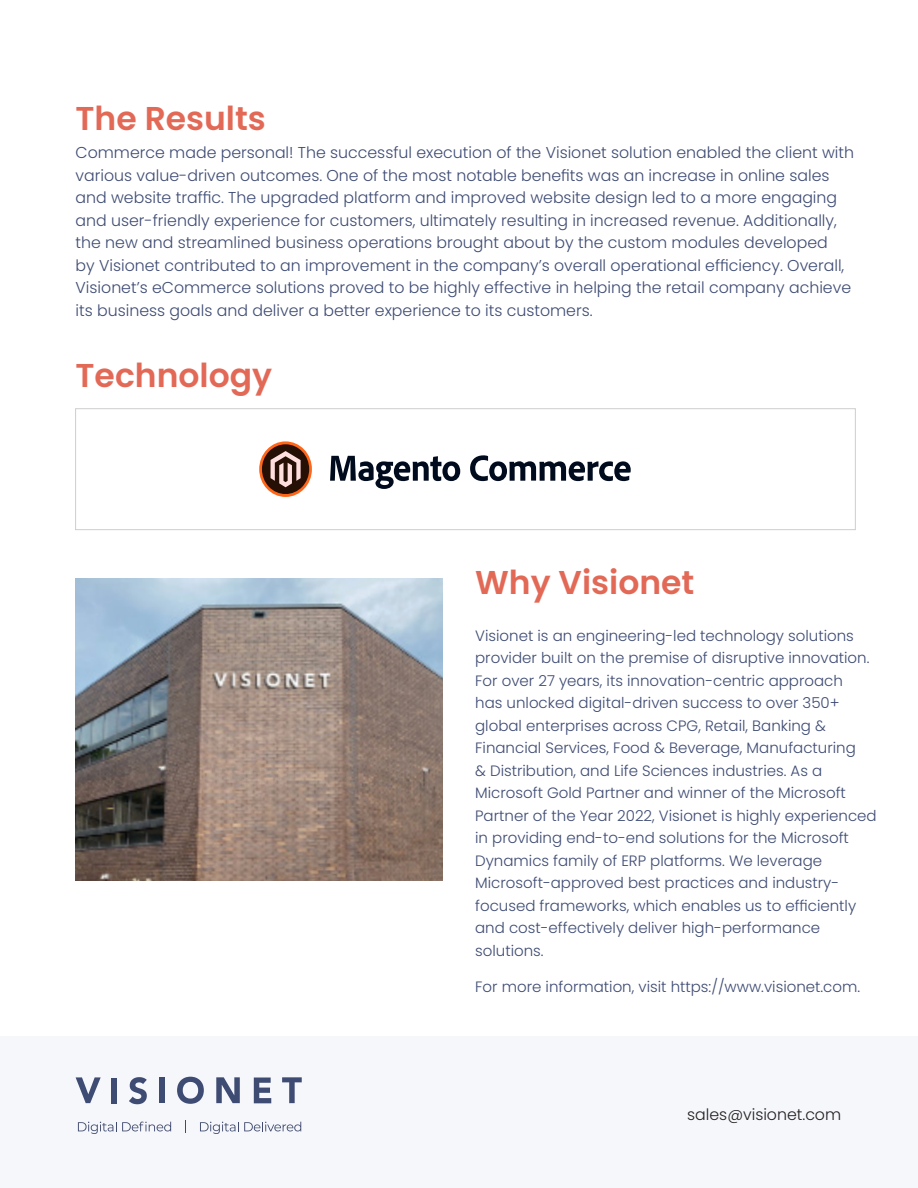
<style>
.page{position:relative;width:918px;height:1188px;background:#fff}
.page>*{position:absolute;margin:0;border:0;box-sizing:border-box;transform-origin:0 0}
.t1{font:600 33px "Poppins";color:#e36957}
.t2{font:300 15.75px/22.5px "Poppins";color:#3e4b73}
.t3{font:300 15.75px "Poppins";color:#231f20}
.t4{font:300 15px/22.5px "Poppins";color:#3e4b73}
</style>
<div class="page">
<div style="left:0;top:1037px;width:918px;height:151px;background:#f5f7fb"></div>
<img style="left:76px;top:578px;width:367px;height:303px">
<svg style="left:76px;top:1077px;width:25px;height:26px"></svg>
<div style="left:111px;top:1078px;width:5px;height:26px;background:#3e4b73"></div>
<svg style="left:129px;top:1077px;width:18px;height:27px"></svg>
<div style="left:159px;top:1077px;width:6px;height:26px;background:#3e4b73"></div>
<svg style="left:177px;top:1077px;width:27px;height:27px"></svg>
<svg style="left:216px;top:1077px;width:24px;height:26px"></svg>
<svg style="left:254px;top:1078px;width:17px;height:25px"></svg>
<svg style="left:282px;top:1077px;width:20px;height:26px"></svg>
<svg style="left:78px;top:1122px;width:93px;height:12px"></svg>
<svg style="left:200px;top:1122px;width:101px;height:12px"></svg>
<svg style="left:185px;top:1121px;width:1px;height:12px"></svg>
<svg style="left:259px;top:441px;width:53px;height:56px"></svg>
<svg style="left:330px;top:456px;width:130px;height:33px"></svg>
<svg style="left:470px;top:455px;width:161px;height:26px"></svg>
<div style="left:75px;top:409px;width:781px;height:121px;border:1px solid #cececd"></div>
<p class="t1" style="left:76px;top:99px;width:192px">The Results</p>
<p class="t2" style="left:76px;top:142px;width:780px">Commerce made personal! The successful execution of the Visionet solution enabled the client with various value-driven outcomes. One of the most notable benefits was an increase in online sales and website traffic. The upgraded platform and improved website design led to a more engaging and user-friendly experience for customers, ultimately resulting in increased revenue. Additionally, the new and streamlined business operations brought about by the custom modules developed<br>by Visionet contributed to an improvement in the company’s overall operational efficiency. Overall, Visionet’s eCommerce solutions proved to be highly effective in helping the retail company achieve its business goals and deliver a better experience to its customers.</p>
<p class="t1" style="left:76px;top:356px;width:198px">Technology</p>
<p class="t1" style="left:475px;top:563px;width:221px">Why Visionet</p>
<p class="t4" style="left:475px;top:624px;width:403px">Visionet is an engineering-led technology solutions provider built on the premise of disruptive innovation.<br>For over 27 years, its innovation-centric approach<br>has unlocked digital-driven success to over 350+ global enterprises across CPG, Retail, Banking &amp; Financial Services, Food &amp; Beverage, Manufacturing<br>&amp; Distribution, and Life Sciences industries. As a Microsoft Gold Partner and winner of the Microsoft Partner of the Year 2022, Visionet is highly experienced in providing end-to-end solutions for the Microsoft Dynamics family of ERP platforms. We leverage Microsoft-approved best practices and industry&shy;focused frameworks, which enables us to efficiently and cost-effectively deliver high-performance solutions.</p>
<p class="t4" style="left:475px;top:975px;width:386px">For more information, visit https://www.visionet.com.</p>
<p class="t3" style="left:687px;top:1106px;width:155px">sales@visionet.com</p>
</div>
